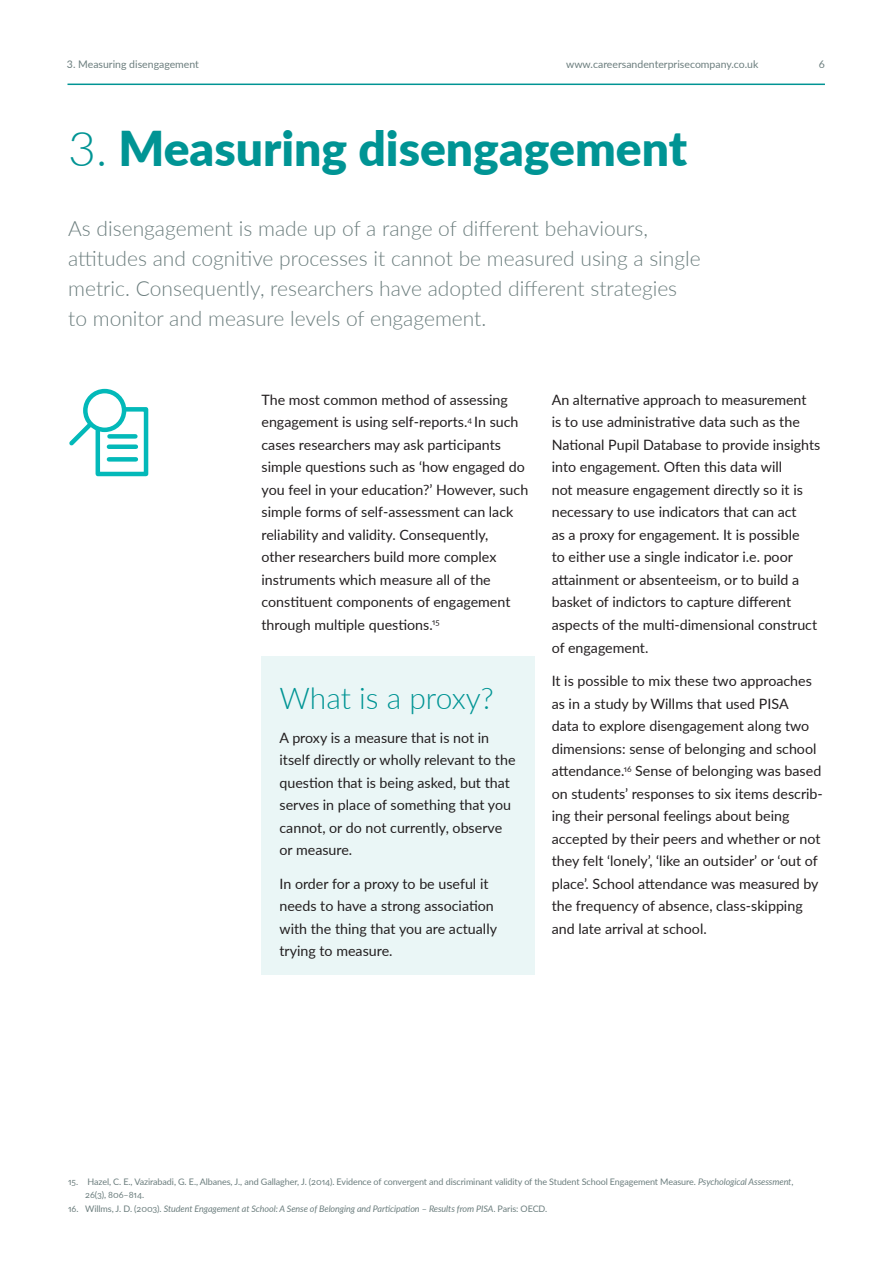
<style>
.page{position:relative;width:893px;height:1263px;background:#fff}
.page>*{position:absolute;margin:0;border:0;box-sizing:border-box;transform-origin:0 0}
.t1{font:900 48px "Lato";color:#009494}
.Pullout_box_heading{font:300 30px "Lato";color:#009494}
.Intro_text{font:300 21px/30px "Lato";color:#6c7e7e}
.Body{font:14.25px/22.5px "Lato";color:#231f20}
.t2{font:10.5px "Lato";color:#6c7e7e}
.t3{font:9px/13.5px "Lato";letter-spacing:-.01em;color:#6c7e7e}
.t4{font:italic 9px "Lato";letter-spacing:-.01em;color:#6c7e7e}
.s1{font-weight:300}
.s2{font-style:italic}
.s3{font-style:normal}
</style>
<div class="page">
<hr style="left:68px;top:84px;width:757px;height:1px;background:#009494">
<div style="left:261px;top:656px;width:274px;height:318px;background:#eaf6f6"></div>
<svg style="left:69px;top:402px;width:80px;height:75px"></svg>
<div style="left:109px;top:444px;width:27px;height:5px;background:#03b9b9"></div>
<div style="left:109px;top:457px;width:27px;height:5px;background:#03b9b9"></div>
<svg style="left:85px;top:391px;width:39px;height:39px"></svg>
<div style="left:83px;top:389px;width:43px;height:43px;border:4px solid #03b9b9;border-radius:50%"></div>
<p class="t2" style="left:67px;top:57px;width:134px">3. Measuring disengagement</p>
<p class="t2" style="left:566px;top:57px;width:194px">www.careersandenterprisecompany.co.uk</p>
<p class="t2" style="left:819px;top:57px;width:8px">6</p>
<h1 class="t1" style="left:68px;top:113px;width:621px"><span class="s1">3.</span> Measuring disengagement</h1>
<p class="Intro_text" style="left:68px;top:213px;width:634px">As disengagement is made up of a range of different behaviours, attitudes and cognitive processes it cannot be measured using a single metric. Consequently, researchers have adopted different strategies to monitor and measure levels of engagement.</p>
<p class="Body" style="left:261px;top:388px;width:268px">The most common method of assessing engagement is using self-reports.<sup>4</sup> In such cases researchers may ask participants simple questions such as ‘how engaged do you feel in your education?’ However, such simple forms of self-assessment can lack reliability and validity. Consequently,<br>other researchers build more complex instruments which measure all of the constituent components of engagement through multiple questions.<sup>15</sup></p>
<p class="Pullout_box_heading" style="left:279px;top:677px;width:216px">What is a proxy?</p>
<p class="Body" style="left:279px;top:725px;width:238px">A proxy is a measure that is not in itself directly or wholly relevant to the question that is being asked, but that serves in place of something that you cannot, or do not currently, observe or measure.</p>
<p class="Body" style="left:279px;top:872px;width:219px">In order for a proxy to be useful it needs to have a strong association with the thing that you are actually trying to measure.</p>
<p class="Body" style="left:552px;top:388px;width:270px">An alternative approach to measurement<br>is to use administrative data such as the National Pupil Database to provide insights into engagement. Often this data will<br>not measure engagement directly so it is necessary to use indicators that can act<br>as a proxy for engagement. It is possible<br>to either use a single indicator i.e. poor attainment or absenteeism, or to build a basket of indictors to capture different aspects of the multi-dimensional construct of engagement.</p>
<p class="Body" style="left:552px;top:669px;width:273px">It is possible to mix these two approaches as in a study by Willms that used PISA<br>data to explore disengagement along two dimensions: sense of belonging and school attendance.<sup>16</sup> Sense of belonging was based on students’ responses to six items describ&shy;ing their personal feelings about being accepted by their peers and whether or not they felt ‘lonely’, ‘like an outsider’ or ‘out of place’. School attendance was measured by the frequency of absence, class-skipping and late arrival at school.</p>
<p class="t3" style="left:85px;top:1174px;width:710px;text-indent:-17px">15. Hazel, C. E., Vazirabadi, G. E., Albanes, J., and Gallagher, J. (2014). Evidence of convergent and discriminant validity of the Student School Engagement Measure. <span class="s2">Psychological Assessment</span>,<br>26(3), 806–814.</p>
<p class="t4" style="left:68px;top:1202px;width:481px"><span class="s3">16. Willms, J. D. (2003).</span> Student Engagement at School: A Sense of Belonging and Participation <span class="s3">–</span> Results from PISA<span class="s3">. Paris: OECD.</span></p>
</div>
